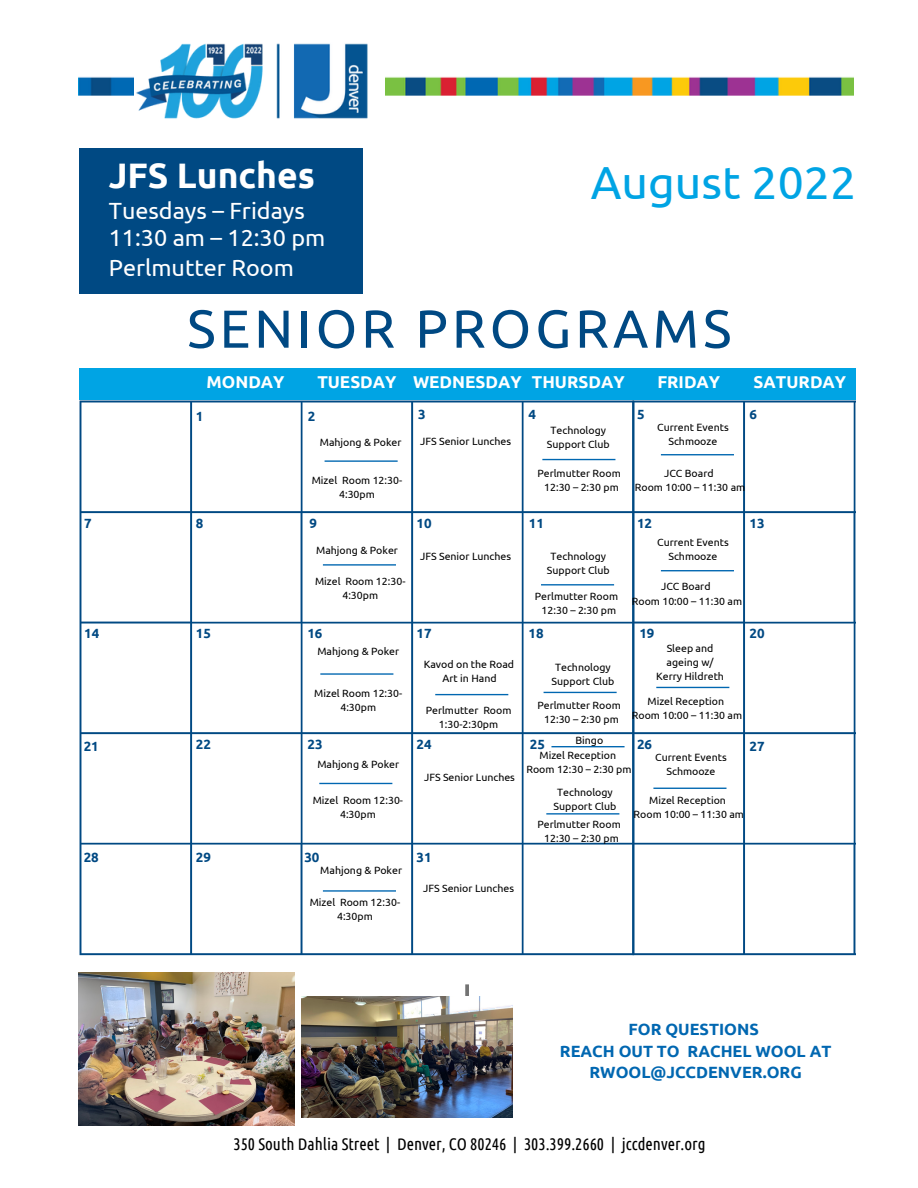
<style>
.page{position:relative;width:918px;height:1188px;background:#fff}
.page>*{position:absolute;margin:0;border:0;box-sizing:border-box;transform-origin:0 0}
.t1{font:53.4px "Ubuntu";letter-spacing:.075em;color:#004983}
.t2{font:46.35px "Ubuntu";color:#00a4e4}
.t3{font:700 35.4px "Ubuntu";color:#fff}
.t4{font:23.4px/27px "Ubuntu";color:#fff}
.t5{font:700 17.1px "Ubuntu";color:#fff}
.t6{font:16.8px "Ubuntu Condensed";color:#000}
.t7{font:700 16.35px/21.8px "Ubuntu";color:#0067b1;text-align:center}
.t8{font:700 13.35px "Ubuntu";color:#004983}
.t9{font:10.5px/14.1px "Ubuntu";color:#000;text-align:center}
</style>
<div class="page">
<svg style="left:80px;top:401px;width:552px;height:554px"></svg>
<svg style="left:632px;top:401px;width:223px;height:554px"></svg>
<svg style="left:465px;top:984px;width:4px;height:12px"></svg>
<svg style="left:656px;top:687px;width:73px;height:1px"></svg>
<div style="left:79px;top:149px;width:283px;height:145px;background:#004983"></div>
<div style="left:79px;top:369px;width:776px;height:31px;background:#00a4e4"></div>
<img style="left:79px;top:973px;width:216px;height:153px">
<img style="left:301px;top:996px;width:212px;height:122px">
<svg style="left:653px;top:788px;width:74px;height:1px"></svg>
<svg style="left:319px;top:783px;width:73px;height:1px"></svg>
<svg style="left:323px;top:890px;width:73px;height:2px"></svg>
<svg style="left:320px;top:673px;width:73px;height:2px"></svg>
<svg style="left:325px;top:460px;width:73px;height:2px"></svg>
<svg style="left:323px;top:564px;width:73px;height:2px"></svg>
<svg style="left:661px;top:570px;width:73px;height:1px"></svg>
<svg style="left:661px;top:454px;width:73px;height:1px"></svg>
<svg style="left:541px;top:584px;width:73px;height:1px"></svg>
<svg style="left:542px;top:459px;width:73px;height:1px"></svg>
<svg style="left:544px;top:692px;width:73px;height:1px"></svg>
<svg style="left:546px;top:813px;width:73px;height:2px"></svg>
<svg style="left:551px;top:746px;width:74px;height:1px"></svg>
<svg style="left:435px;top:694px;width:73px;height:1px"></svg>
<img style="left:136px;top:43px;width:232px;height:76px">
<img style="left:386px;top:77px;width:468px;height:19px">
<img style="left:79px;top:77px;width:55px;height:19px">
<h3 class="t3" style="left:109px;top:155px;width:208px">JFS Lunches</h3>
<h3 class="t4" style="left:109px;top:196px;width:218px">Tuesdays – Fridays<br>11:30 am – 12:30 pm</h3>
<h3 class="t4" style="left:109px;top:254px;width:187px">Perlmutter Room</h3>
<h2 class="t2" style="left:591px;top:156px;width:267px">August 2022</h2>
<h1 class="t1" style="left:187px;top:298px;width:546px">SENIOR PROGRAMS</h1>
<h3 class="t5" style="left:207px;top:373px;width:80px">MONDAY</h3>
<h3 class="t5" style="left:317px;top:373px;width:309px">TUESDAY WEDNESDAY THURSDAY</h3>
<h3 class="t5" style="left:657px;top:373px;width:64px">FRIDAY</h3>
<h3 class="t5" style="left:754px;top:373px;width:94px">SATURDAY</h3>
<p class="t8" style="left:196px;top:409px;width:9px">1</p>
<p class="t8" style="left:308px;top:409px;width:9px">2</p>
<p class="t8" style="left:418px;top:406px;width:9px">3</p>
<p class="t8" style="left:528px;top:406px;width:9px">4</p>
<p class="t8" style="left:750px;top:406px;width:9px">6</p>
<p class="t8" style="left:637px;top:406px;width:9px">5</p>
<p class="t9" style="left:657px;top:420px;width:73px">Current Events<br>Schmooze</p>
<p class="t9" style="left:547px;top:423px;width:64px">Technology<br>Support Club</p>
<p class="t9" style="left:537px;top:466px;width:85px">Perlmutter Room<br>12:30 – 2:30 pm</p>
<p class="t9" style="left:320px;top:435px;width:83px">Mahjong &amp; Poker</p>
<p class="t9" style="left:420px;top:434px;width:93px">JFS Senior Lunches</p>
<p class="t9" style="left:635px;top:466px;width:112px">JCC Board<br>Room 10:00 – 11:30 am</p>
<p class="t9" style="left:312px;top:473px;width:92px">Mizel Room 12:30-<br>4:30pm</p>
<p class="t8" style="left:84px;top:515px;width:9px">7</p>
<p class="t8" style="left:196px;top:515px;width:9px">8</p>
<p class="t8" style="left:309px;top:515px;width:9px">9</p>
<p class="t8" style="left:417px;top:515px;width:17px">10</p>
<p class="t8" style="left:529px;top:515px;width:17px">11</p>
<p class="t8" style="left:637px;top:515px;width:17px">12</p>
<p class="t8" style="left:750px;top:515px;width:17px">13</p>
<p class="t9" style="left:316px;top:543px;width:83px">Mahjong &amp; Poker</p>
<p class="t9" style="left:315px;top:574px;width:92px">Mizel Room 12:30-<br>4:30pm</p>
<p class="t9" style="left:420px;top:549px;width:93px">JFS Senior Lunches</p>
<p class="t9" style="left:547px;top:549px;width:64px">Technology<br>Support Club</p>
<p class="t9" style="left:535px;top:589px;width:85px">Perlmutter Room<br>12:30 – 2:30 pm</p>
<p class="t9" style="left:657px;top:535px;width:73px">Current Events<br>Schmooze</p>
<p class="t9" style="left:632px;top:580px;width:112px">JCC Board<br>Room 10:00 – 11:30 am</p>
<p class="t8" style="left:84px;top:626px;width:17px">14</p>
<p class="t8" style="left:196px;top:626px;width:17px">15</p>
<p class="t8" style="left:307px;top:626px;width:17px">16</p>
<p class="t8" style="left:417px;top:626px;width:17px">17</p>
<p class="t8" style="left:528px;top:626px;width:17px">18</p>
<p class="t8" style="left:639px;top:626px;width:17px">19</p>
<p class="t8" style="left:750px;top:626px;width:17px">20</p>
<p class="t8" style="left:84px;top:738px;width:17px">21</p>
<p class="t8" style="left:84px;top:850px;width:17px">28</p>
<p class="t9" style="left:317px;top:644px;width:83px">Mahjong &amp; Poker</p>
<p class="t9" style="left:314px;top:686px;width:90px">Mizel Room 12:30-<br>4:30pm</p>
<p class="t8" style="left:196px;top:736px;width:17px">22</p>
<p class="t8" style="left:308px;top:736px;width:17px">23</p>
<p class="t9" style="left:317px;top:757px;width:83px">Mahjong &amp; Poker</p>
<p class="t9" style="left:313px;top:793px;width:92px">Mizel Room 12:30-<br>4:30pm</p>
<p class="t8" style="left:196px;top:850px;width:17px">29</p>
<p class="t8" style="left:304px;top:850px;width:17px">30</p>
<p class="t9" style="left:320px;top:864px;width:83px">Mahjong &amp; Poker</p>
<p class="t9" style="left:310px;top:895px;width:92px">Mizel Room 12:30-<br>4:30pm</p>
<p class="t9" style="left:656px;top:641px;width:69px">Sleep and ageing w/<br>Kerry Hildreth</p>
<p class="t9" style="left:632px;top:694px;width:112px">Mizel Reception<br>Room 10:00 – 11:30 am</p>
<p class="t9" style="left:655px;top:750px;width:73px">Current Events<br>Schmooze</p>
<p class="t9" style="left:424px;top:657px;width:92px">Kavod on the Road<br>Art in Hand</p>
<p class="t9" style="left:552px;top:660px;width:64px">Technology<br>Support Club</p>
<p class="t9" style="left:537px;top:698px;width:85px">Perlmutter Room<br>12:30 – 2:30 pm</p>
<p class="t9" style="left:426px;top:703px;width:87px">Perlmutter Room<br>1:30-2:30pm</p>
<p class="t9" style="left:575px;top:733px;width:29px">Bingo</p>
<p class="t9" style="left:540px;top:748px;width:78px">Mizel Reception</p>
<p class="t9" style="left:526px;top:762px;width:107px">Room 12:30 – 2:30 pm</p>
<p class="t8" style="left:417px;top:736px;width:17px">24</p>
<p class="t8" style="left:530px;top:736px;width:17px">25</p>
<p class="t8" style="left:637px;top:736px;width:17px">26</p>
<p class="t9" style="left:424px;top:770px;width:92px">JFS Senior Lunches</p>
<p class="t8" style="left:750px;top:738px;width:17px">27</p>
<p class="t8" style="left:417px;top:850px;width:17px">31</p>
<p class="t9" style="left:423px;top:881px;width:92px">JFS Senior Lunches</p>
<p class="t9" style="left:554px;top:785px;width:64px">Technology<br>Support Club</p>
<p class="t9" style="left:537px;top:817px;width:85px">Perlmutter Room<br>12:30 – 2:30 pm</p>
<p class="t9" style="left:634px;top:793px;width:112px">Mizel Reception<br>Room 10:00 – 11:30 am</p>
<h3 class="t7" style="left:560px;top:1018px;width:273px">FOR QUESTIONS<br>REACH OUT TO RACHEL WOOL AT<br>RWOOL@JCCDENVER.ORG</h3>
<h3 class="t6" style="left:233px;top:1135px;width:474px">350 South Dahlia Street | Denver, CO 80246 | 303.399.2660 | jccdenver.org</h3>
</div>
